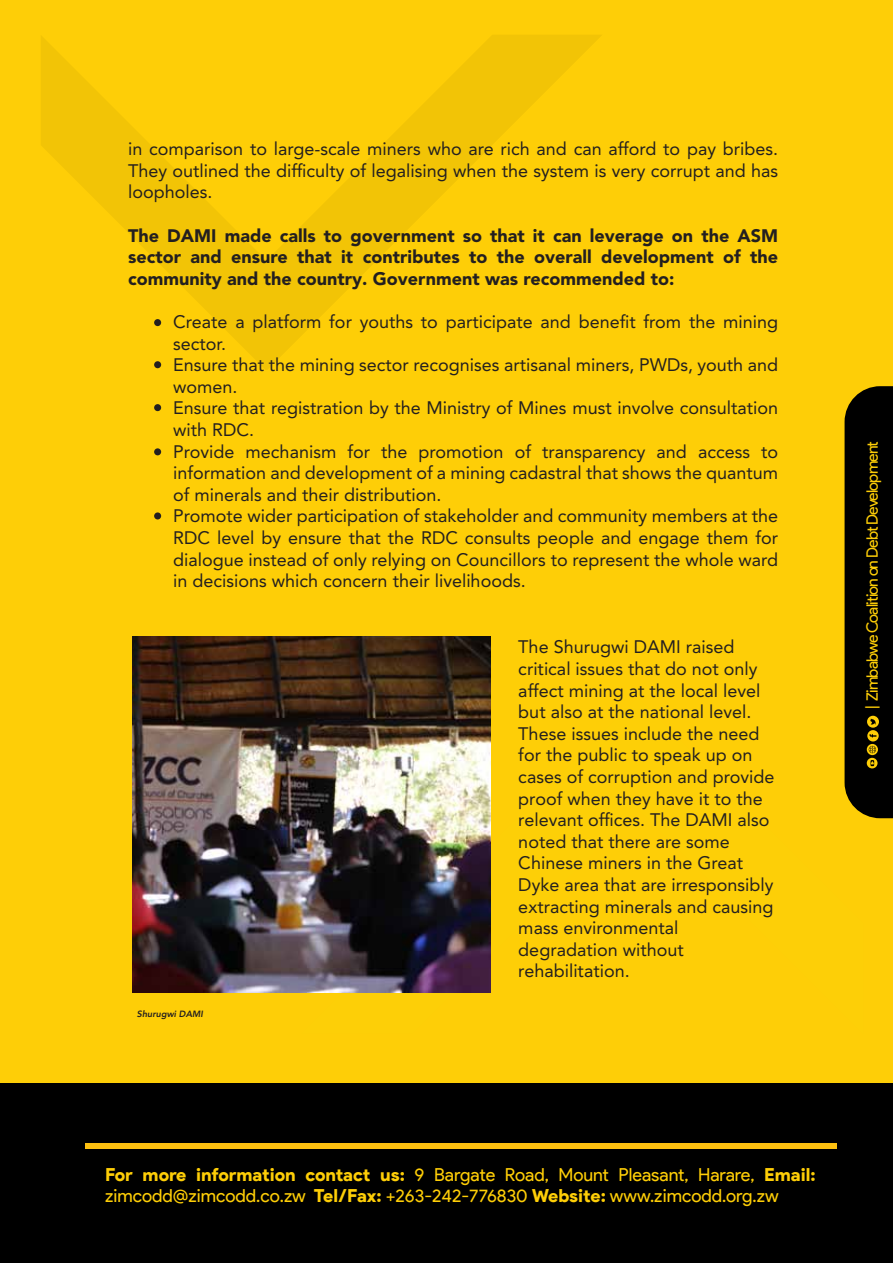
<style>
.page{position:relative;width:893px;height:1263px;background:#fff}
.page>*{position:absolute;margin:0;border:0;box-sizing:border-box;transform-origin:0 0}
.t1{font:18px/21.6px "Avenir LT Pro";color:#231f20}
.t2{font:900 18px/21.6px "Avenir LT Pro";color:#231f20;text-align:justify}
.t3{font:18px/21.6px "Product Sans";color:#fece07}
.t4{font:15.75px "Product Sans";letter-spacing:-.055em;color:#fece07}
.t5{font:italic 800 9px "Avenir LT Pro";color:#231f20}
.s1{font-weight:900}
</style>
<div class="page">
<div style="left:0;top:0;width:893px;height:1261px;background:#fece07"></div>
<div style="left:0;top:1084px;width:893px;height:179px;background:#000"></div>
<svg style="left:41px;top:35px;width:560px;height:335px"></svg>
<svg style="left:844px;top:386px;width:49px;height:432px;background:#0d0a00"></svg>
<div style="left:85px;top:1143px;width:752px;height:6px;background:#fdc010"></div>
<img style="left:132px;top:637px;width:358px;height:355px">
<div style="left:154px;top:319px;width:7px;height:7px;background:#231f20;border-radius:50%"></div>
<div style="left:154px;top:361px;width:7px;height:7px;background:#231f20;border-radius:50%"></div>
<div style="left:154px;top:404px;width:7px;height:7px;background:#231f20;border-radius:50%"></div>
<div style="left:154px;top:448px;width:7px;height:7px;background:#231f20;border-radius:50%"></div>
<div style="left:154px;top:512px;width:7px;height:7px;background:#231f20;border-radius:50%"></div>
<p class="t1" style="left:128px;top:138px;width:651px;text-align:justify">in comparison to large-scale miners who are rich and can afford to pay bribes.<br>They outlined the difficulty of legalising when the system is very corrupt and has loopholes.</p>
<p class="t2" style="left:128px;top:225px;width:651px">The DAMI made calls to government so that it can leverage on the ASM sector and ensure that it contributes to the overall development of the community and the country. Government was recommended to:</p>
<p class="t1" style="left:173px;top:311px;width:606px">Create a platform for youths to participate and benefit from the mining sector.<br>Ensure that the mining sector recognises artisanal miners, PWDs, youth and women.<br>Ensure that registration by the Ministry of Mines must involve consultation with RDC.<br>Provide mechanism for the promotion of transparency and access to information and development of a mining cadastral that shows the quantum of minerals and their distribution.<br>Promote wider participation of stakeholder and community members at the RDC level by ensure that the RDC consults people and engage them for dialogue instead of only relying on Councillors to represent the whole ward in decisions which concern their livelihoods.</p>
<p class="t5" style="left:137px;top:1009px;width:68px">Shurugwi DAMI</p>
<p class="t1" style="left:518px;top:636px;width:258px">The Shurugwi DAMI raised critical issues that do not only affect mining at the local level but also at the national level.<br>These issues include the need for the public to speak up on cases of corruption and provide proof when they have it to the relevant offices. The DAMI also noted that there are some<br>Chinese miners in the Great<br>Dyke area that are irresponsibly extracting minerals and causing mass environmental degradation without rehabilitation.</p>
<p class="t4" style="left:863px;top:709px;width:270px;rotate:-90deg">| Zimbabwe Coalition on Debt Development</p>
<p class="t3" style="left:105px;top:1164px;width:712px"><span class="s1">For more information contact us:</span> 9 Bargate Road, Mount Pleasant, Harare, <span class="s1">Email: </span>zimcodd@zimcodd.co.zw <span class="s1">Tel/Fax:</span> +263-242-776830 <span class="s1">Website:</span> www.zimcodd.org.zw</p>
</div>
